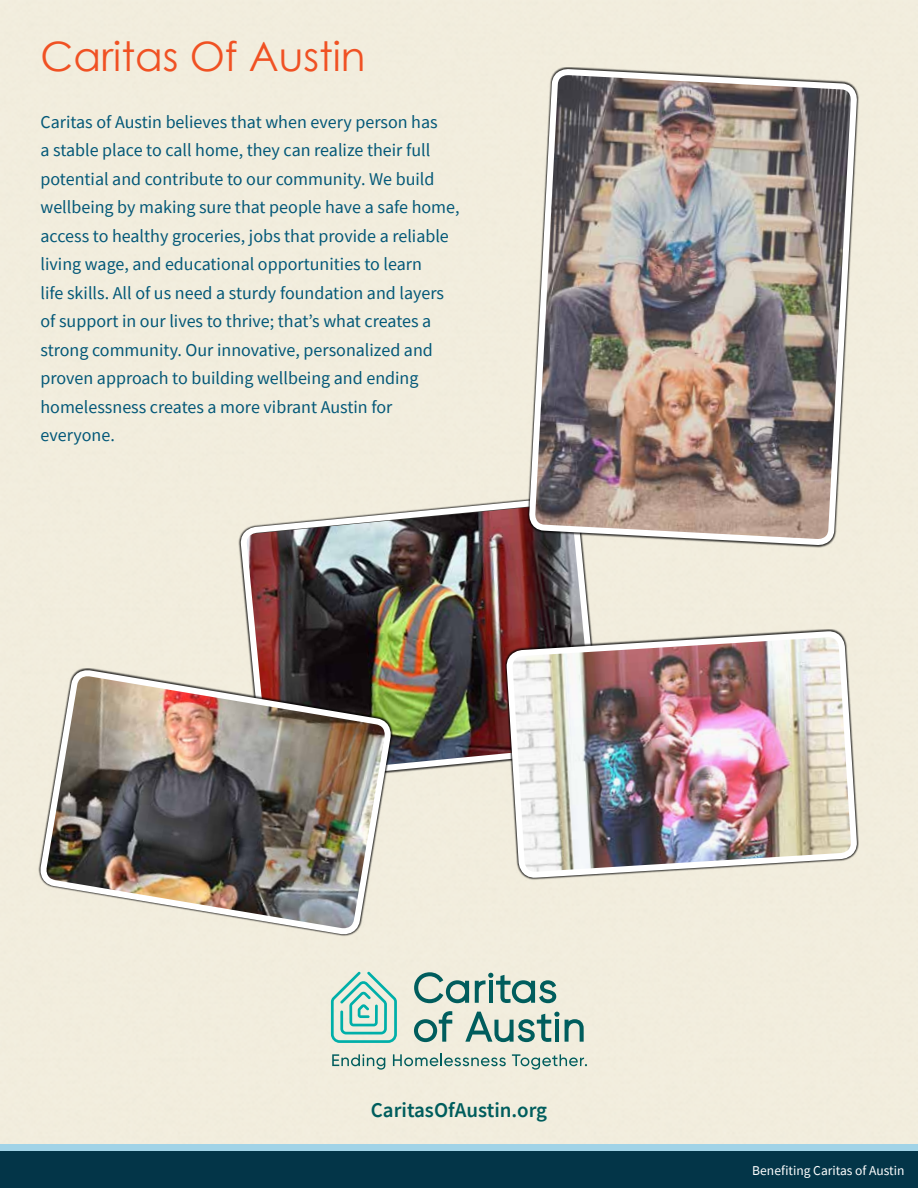
<style>
.page{position:relative;width:918px;height:1188px;background:#fff}
.page>*{position:absolute;margin:0;border:0;box-sizing:border-box;transform-origin:0 0}
.t1{font:40.5px "Century Gothic";color:#f05123}
.t2{font:600 21px "Source Sans Pro";color:#005d5d}
.t3{font:18px/28.5px "Source Sans Pro";color:#035878}
.t4{font:13.5px "Source Sans Pro";color:#fff}
</style>
<div class="page">
<div style="left:0;top:0;width:918px;height:1144px;background:#f2eddd"></div>
<div style="left:0;top:1148px;width:918px;height:40px;background:#033548"></div>
<div style="left:0;top:1144px;width:918px;height:7px;background:#a1d3e7"></div>
<img style="left:243px;top:499px;width:283px;height:392px">
<svg style="left:414px;top:972px;width:55px;height:31px;background:#a1bdb2"></svg>
<svg style="left:475px;top:973px;width:34px;height:30px"></svg>
<svg style="left:414px;top:1011px;width:38px;height:31px"></svg>
<svg style="left:465px;top:1012px;width:44px;height:30px"></svg>
<svg style="left:331px;top:972px;width:66px;height:71px;background:#acdbce"></svg>
<svg style="left:332px;top:1054px;width:53px;height:16px"></svg>
<svg style="left:393px;top:1054px;width:113px;height:12px"></svg>
<svg style="left:512px;top:1058px;width:75px;height:12px"></svg>
<img style="left:526px;top:66px;width:334px;height:677px">
<img style="left:37px;top:667px;width:357px;height:273px">
<div style="left:504px;top:629px;width:355px;height:251px;background:#000;opacity:.75"></div>
<img style="left:509px;top:634px;width:346px;height:424px">
<h1 class="t1" style="left:40px;top:32px;width:327px">Caritas Of Austin</h1>
<p class="t3" style="left:40px;top:108px;width:421px">Caritas of Austin believes that when every person has<br>a stable place to call home, they can realize their full potential and contribute to our community. We build wellbeing by making sure that people have a safe home, access to healthy groceries, jobs that provide a reliable living wage, and educational opportunities to learn<br>life skills. All of us need a sturdy foundation and layers of support in our lives to thrive; that’s what creates a strong community. Our innovative, personalized and proven approach to building wellbeing and ending homelessness creates a more vibrant Austin for everyone.</p>
<p class="t2" style="left:371px;top:1096px;width:178px">CaritasOfAustin.org</p>
<p class="t4" style="left:752px;top:1161px;width:154px">Benefiting Caritas of Austin</p>
</div>
